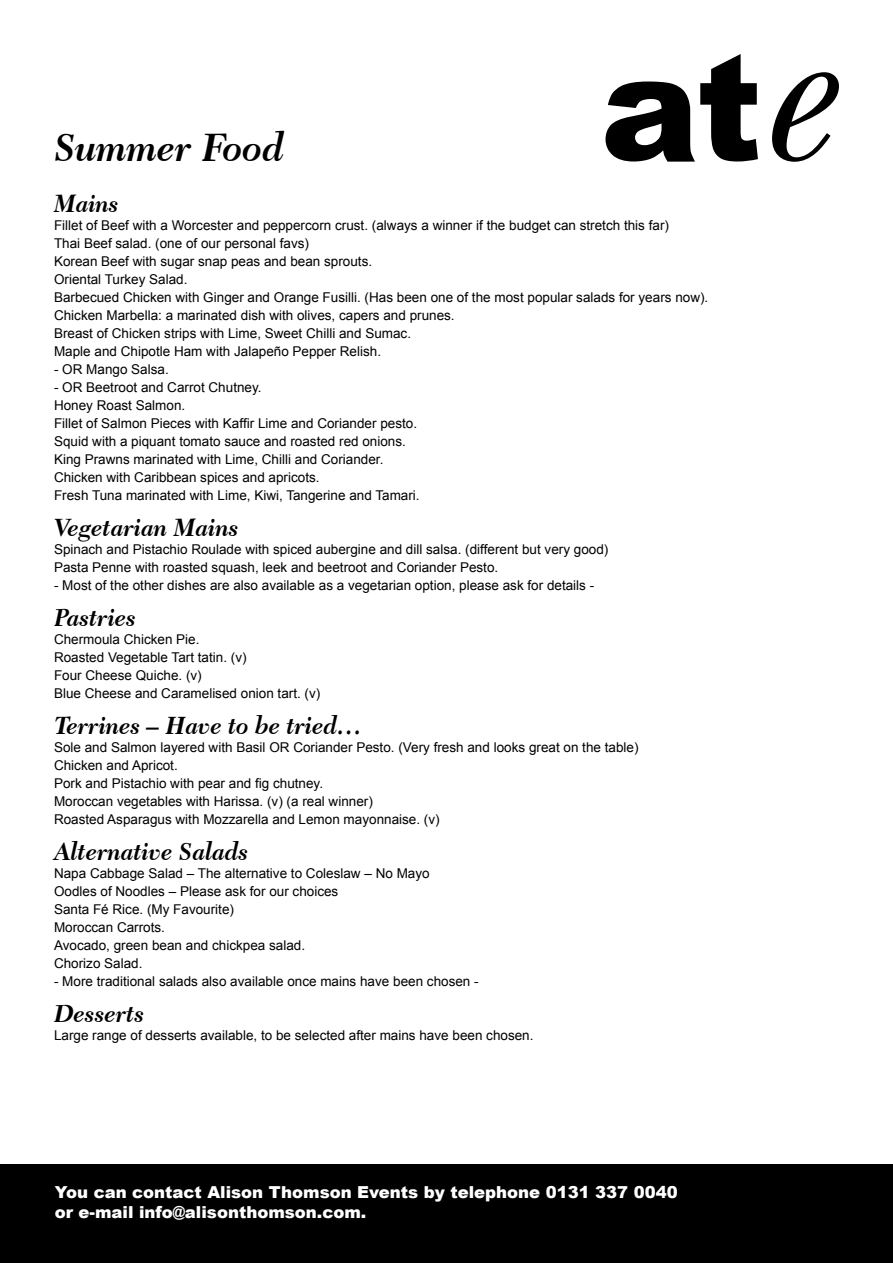
<style>
.page{position:relative;width:893px;height:1263px;background:#fff}
.page>*{position:absolute;margin:0;border:0;box-sizing:border-box;transform-origin:0 0}
.t1{font:italic 700 40.5px "Transitional 511 BT";color:#000}
.t2{font:italic 700 25.5px "Transitional 511 BT";color:#000}
.t3{font:900 16.5px/19.8px "Arial";color:#fff}
.t4{font:13.5px/18px "Arial";color:#000}
</style>
<div class="page">
<svg style="left:605px;top:54px;width:234px;height:108px"></svg>
<div style="left:0;top:1164px;width:892px;height:99px;background:#000"></div>
<h1 class="t1" style="left:54px;top:122px;width:232px">Summer Food</h1>
<h2 class="t2" style="left:54px;top:188px;width:66px">Mains</h2>
<p class="t4" style="left:54px;top:217px;width:656px">Fillet of Beef with a Worcester and peppercorn crust. (always a winner if the budget can stretch this far)<br>Thai Beef salad. (one of our personal favs)<br>Korean Beef with sugar snap peas and bean sprouts.<br>Oriental Turkey Salad.<br>Barbecued Chicken with Ginger and Orange Fusilli. (Has been one of the most popular salads for years now).<br>Chicken Marbella: a marinated dish with olives, capers and prunes.<br>Breast of Chicken strips with Lime, Sweet Chilli and Sumac.<br>Maple and Chipotle Ham with Jalapeño Pepper Relish.</p>
<p class="t4" style="left:54px;top:361px;width:116px">- OR Mango Salsa.</p>
<p class="t4" style="left:54px;top:379px;width:367px">- OR Beetroot and Carrot Chutney.<br>Honey Roast Salmon.<br>Fillet of Salmon Pieces with Kaffir Lime and Coriander pesto.<br>Squid with a piquant tomato sauce and roasted red onions.<br>King Prawns marinated with Lime, Chilli and Coriander.<br>Chicken with Caribbean spices and apricots.<br>Fresh Tuna marinated with Lime, Kiwi, Tangerine and Tamari.</p>
<h2 class="t2" style="left:54px;top:512px;width:186px">Vegetarian Mains</h2>
<p class="t4" style="left:54px;top:541px;width:556px">Spinach and Pistachio Roulade with spiced aubergine and dill salsa. (different but very good)<br>Pasta Penne with roasted squash, leek and beetroot and Coriander Pesto.</p>
<p class="t4" style="left:54px;top:577px;width:542px">- Most of the other dishes are also available as a vegetarian option, please ask for details -</p>
<h2 class="t2" style="left:54px;top:602px;width:84px">Pastries</h2>
<p class="t4" style="left:54px;top:631px;width:268px">Chermoula Chicken Pie.<br>Roasted Vegetable Tart tatin. (v)<br>Four Cheese Quiche. (v)<br>Blue Cheese and Caramelised onion tart. (v)</p>
<h2 class="t2" style="left:54px;top:710px;width:310px">Terrines – Have to be tried…</h2>
<p class="t4" style="left:54px;top:739px;width:586px">Sole and Salmon layered with Basil OR Coriander Pesto. (Very fresh and looks great on the table)<br>Chicken and Apricot.<br>Pork and Pistachio with pear and fig chutney.<br>Moroccan vegetables with Harissa. (v) (a real winner)<br>Roasted Asparagus with Mozzarella and Lemon mayonnaise. (v)</p>
<h2 class="t2" style="left:54px;top:836px;width:196px">Alternative Salads</h2>
<p class="t4" style="left:54px;top:865px;width:377px">Napa Cabbage Salad – The alternative to Coleslaw – No Mayo Oodles of Noodles – Please ask for our choices<br>Santa Fé Rice. (My Favourite)<br>Moroccan Carrots.<br>Avocado, green bean and chickpea salad.<br>Chorizo Salad.</p>
<p class="t4" style="left:54px;top:973px;width:426px">- More traditional salads also available once mains have been chosen -</p>
<h2 class="t2" style="left:54px;top:998px;width:92px">Desserts</h2>
<p class="t4" style="left:54px;top:1027px;width:481px">Large range of desserts available, to be selected after mains have been chosen.</p>
<p class="t3" style="left:55px;top:1182px;width:624px">You can contact Alison Thomson Events by telephone 0131 337 0040 or e-mail info@alisonthomson.com.</p>
</div>
